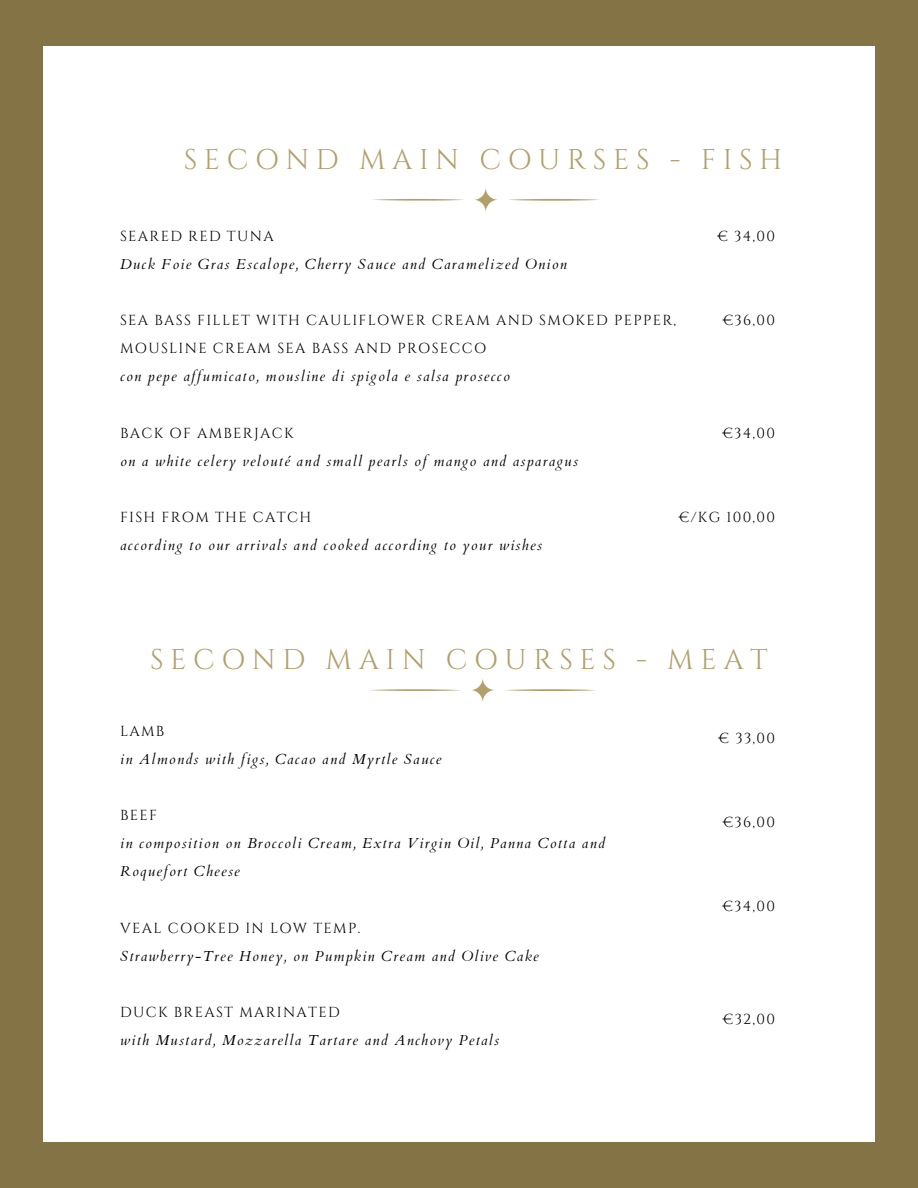
<style>
.page{position:relative;width:918px;height:1188px;background:#847445}
.page>*{position:absolute;margin:0;border:0;box-sizing:border-box;transform-origin:0 0}
.t1{font:28.5px "Cinzel";letter-spacing:.23em;color:#b2a06b}
.t2{font:italic 14.55px/28.2px "Cardo";letter-spacing:.09em;color:#000}
.t3{font:14.55px/28.2px "Cinzel";letter-spacing:.09em;color:#000}
</style>
<div class="page">
<div style="left:43px;top:46px;width:832px;height:1096px;background:#fff"></div>
<svg style="left:475px;top:189px;width:22px;height:22px"></svg>
<svg style="left:508px;top:199px;width:91px;height:2px"></svg>
<svg style="left:373px;top:199px;width:91px;height:2px"></svg>
<svg style="left:471px;top:679px;width:23px;height:23px"></svg>
<svg style="left:505px;top:689px;width:91px;height:2px"></svg>
<svg style="left:369px;top:689px;width:92px;height:2px"></svg>
<p class="t1" style="left:184px;top:142px;width:600px">SECOND MAIN COURSES - FISH</p>
<p class="t3" style="left:120px;top:222px;width:155px">SEARED RED TUNA</p>
<p class="t2" style="left:120px;top:250px;width:448px">Duck Foie Gras Escalope, Cherry Sauce and Caramelized Onion</p>
<p class="t3" style="left:120px;top:307px;width:558px">SEA BASS FILLET WITH CAULIFLOWER CREAM AND SMOKED PEPPER,<br>MOUSLINE CREAM SEA BASS AND PROSECCO</p>
<p class="t2" style="left:120px;top:363px;width:391px">con pepe affumicato, mousline di spigola e salsa prosecco</p>
<p class="t3" style="left:120px;top:419px;width:175px">BACK OF AMBERJACK</p>
<p class="t2" style="left:120px;top:447px;width:459px">on a white celery velouté and small pearls of mango and asparagus</p>
<p class="t3" style="left:717px;top:222px;width:59px">€ 34,00</p>
<p class="t3" style="left:723px;top:307px;width:54px">€36,00</p>
<p class="t3" style="left:722px;top:419px;width:54px">€34,00</p>
<p class="t3" style="left:120px;top:504px;width:193px">FISH FROM THE CATCH</p>
<p class="t2" style="left:120px;top:531px;width:423px">according to our arrivals and cooked according to your wishes</p>
<p class="t3" style="left:679px;top:504px;width:98px">€/KG 100,00</p>
<p class="t1" style="left:150px;top:642px;width:619px">SECOND MAIN COURSES - MEAT</p>
<p class="t3" style="left:120px;top:717px;width:46px">LAMB</p>
<p class="t2" style="left:120px;top:745px;width:323px">in Almonds with figs, Cacao and Myrtle Sauce</p>
<p class="t3" style="left:120px;top:802px;width:38px">BEEF</p>
<p class="t2" style="left:120px;top:830px;width:486px">in composition on Broccoli Cream, Extra Virgin Oil, Panna Cotta and<br>Roquefort Cheese</p>
<p class="t3" style="left:120px;top:914px;width:242px">VEAL COOKED IN LOW TEMP.</p>
<p class="t2" style="left:120px;top:942px;width:420px">Strawberry-Tree Honey, on Pumpkin Cream and Olive Cake</p>
<p class="t3" style="left:120px;top:999px;width:221px">DUCK BREAST MARINATED</p>
<p class="t2" style="left:120px;top:1026px;width:380px">with Mustard, Mozzarella Tartare and Anchovy Petals</p>
<p class="t3" style="left:719px;top:724px;width:58px">€ 33,00</p>
<p class="t3" style="left:723px;top:808px;width:54px">€36,00</p>
<p class="t3" style="left:722px;top:893px;width:54px">€34,00</p>
<p class="t3" style="left:723px;top:1005px;width:54px">€32,00</p>
</div>
